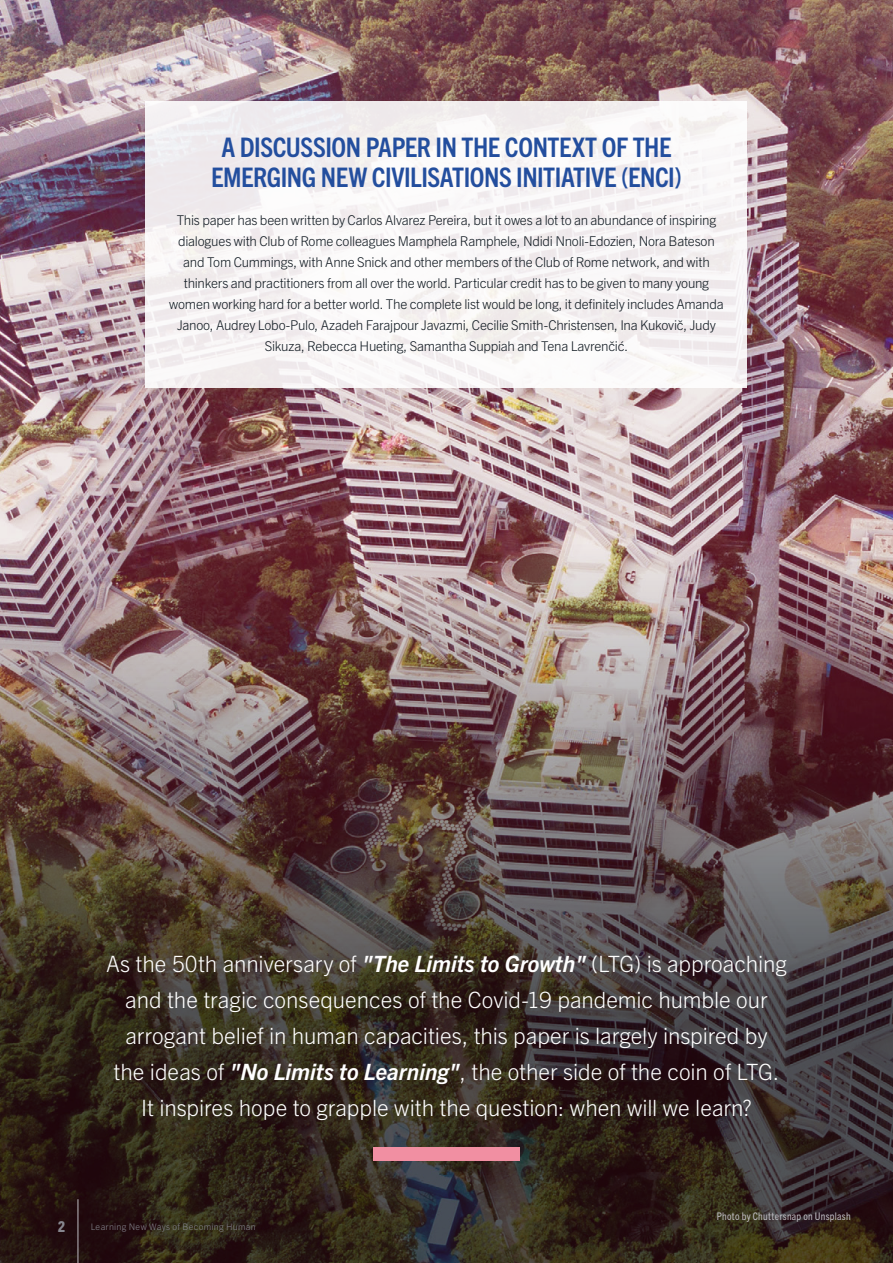
<style>
.page{position:relative;width:893px;height:1263px;background:#fff}
.page>*{position:absolute;margin:0;border:0;box-sizing:border-box;transform-origin:0 0}
.t1{font:700 condensed 27px/30px "Trade Gothic Next LT Pro";letter-spacing:-.015em;color:#234e9e;text-align:center}
.t2{font:300 22.5px/36px "Trade Gothic Next LT Pro";letter-spacing:-.005em;color:#fff;text-align:center}
.t3{font:800 condensed 15px "Trade Gothic Next LT Pro";color:#86868e}
.t4{font:300 13.5px/21px "Trade Gothic Next LT Pro";letter-spacing:-.02em;color:#0f1820;text-align:center}
.t5{font:condensed 10.5px "Trade Gothic Next LT Pro";letter-spacing:.025em;color:#bfbdc3}
.t6{font:300 9px "Trade Gothic Next LT Pro";letter-spacing:.035em;color:#86868e}
.s1{font-size:13.35px}
.s2{font-weight:700;font-style:italic}
</style>
<div class="page">
<img style="left:0;top:0;width:893px;height:181px">
<img style="left:0;top:181px;width:893px;height:1082px">
<div style="left:146px;top:102px;width:601px;height:286px;background:#f7f5f5"></div>
<div style="left:373px;top:1148px;width:147px;height:13px;background:#f18fa2"></div>
<hr style="left:78px;top:1199px;width:1px;height:64px;background:#bebdc3">
<h1 class="t1" style="left:211px;top:130px;width:472px">A DISCUSSION PAPER IN THE CONTEXT OF THE<br>EMERGING NEW CIVILISATIONS INITIATIVE (ENCI)</h1>
<p class="t4" style="left:169px;top:208px;width:556px">This paper has been written by Carlos Alvarez Pereira, but it owes a lot to an abundance of inspiring dialogues with Club of Rome colleagues Mamphela Ramphele, Ndidi Nnoli-Edozien, Nora Bateson and Tom Cummings, with Anne Snick and other members of the Club of Rome network, and with thinkers and practitioners from all over the world. Particular credit has to be given to many young women working hard for a better world. The complete list would be long, it definitely includes Amanda Janoo, Audrey Lobo-Pulo, Azadeh Farajpour Javazmi, Cecilie Smith-Christensen, Ina Kukovi<span class="s1">č</span>, Judy Sikuza, Rebecca Hueting, Samantha Suppiah and Tena Lavren<span class="s1">č</span>i<span class="s1">ć</span>.</p>
<p class="t2" style="left:106px;top:944px;width:682px">As the 50th anniversary of <span class="s2">"The Limits to Growth"</span> (LTG) is approaching and the tragic consequences of the Covid-19 pandemic humble our arrogant belief in human capacities, this paper is largely inspired by<br>the ideas of <span class="s2">"No Limits to Learning"</span>, the other side of the coin of LTG.<br>It inspires hope to grapple with the question: when will we learn?</p>
<p class="t3" style="left:58px;top:1217px;width:9px">2</p>
<p class="t6" style="left:91px;top:1221px;width:167px">Learning New Ways of Becoming Human</p>
<p class="t5" style="left:717px;top:1209px;width:135px">Photo by Chuttersnap on Unsplash</p>
</div>
